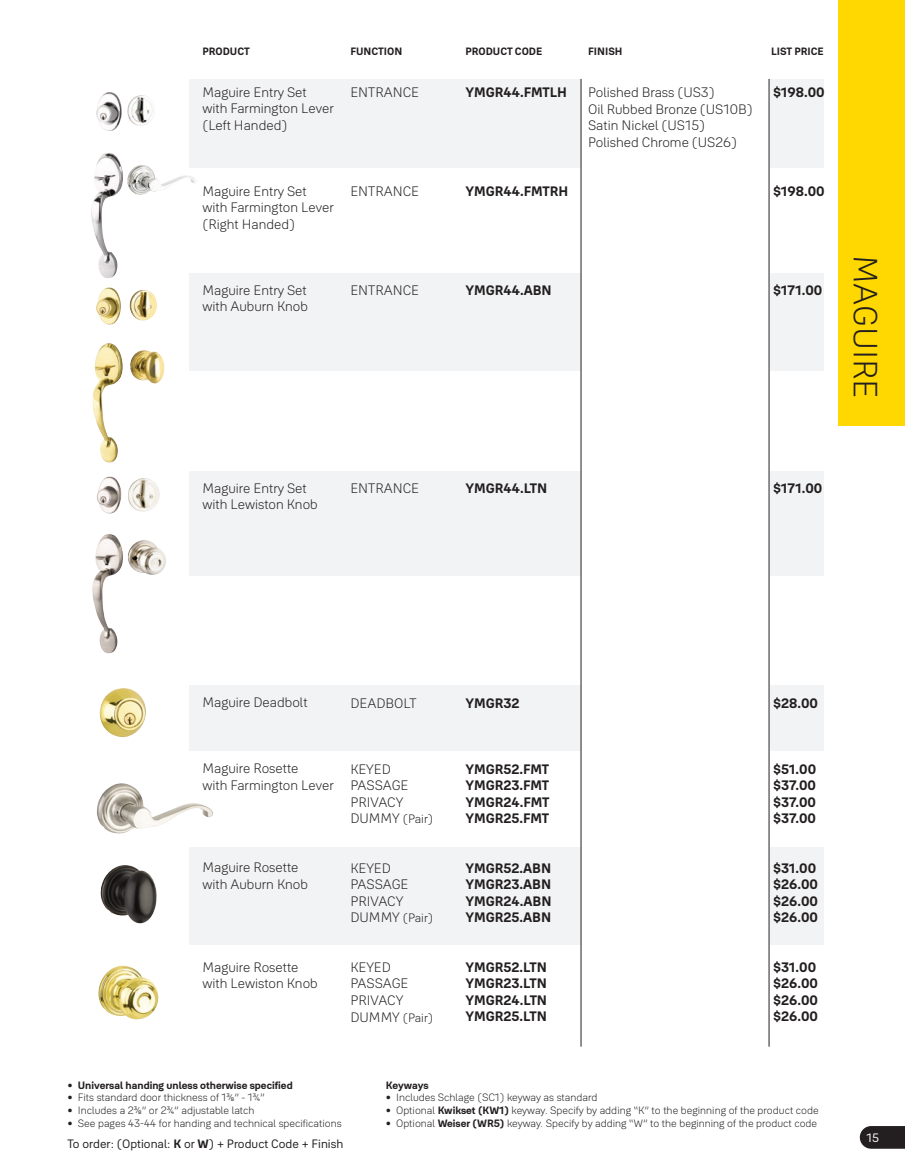
<style>
.page{position:relative;width:905px;height:1175px;background:#fff}
.page>*{position:absolute;margin:0;border:0;box-sizing:border-box;transform-origin:0 0}
.t1{font:300 33px "Yale Solis";color:#231f20}
.t2{font:300 13.5px/16.5px "Yale Solis";color:#231f20}
.t3{font:700 13.5px/16.5px "Yale Solis";color:#231f20;text-align:justify}
.t4{font:12px "Yale Solis";color:#231f20}
.t5{font:300 12px "Yale Solis";color:#231f20}
.t6{font:12px "Yale Solis";color:#fff}
.t7{font:300 10.5px "Yale Solis";color:#231f20}
.t8{font:700 10.5px "Yale Solis";color:#231f20}
.s1{font-size:13.5px}
.s2{font-weight:300}
.s3{font-weight:700}
</style>
<div class="page">
<div style="left:189px;top:79px;width:634px;height:88px;background:#f2f3f4"></div>
<div style="left:189px;top:273px;width:634px;height:97px;background:#f2f3f4"></div>
<div style="left:189px;top:471px;width:634px;height:105px;background:#f2f3f4"></div>
<div style="left:189px;top:848px;width:634px;height:97px;background:#f2f3f4"></div>
<div style="left:189px;top:685px;width:634px;height:66px;background:#f2f3f4"></div>
<div style="left:581px;top:79px;width:188px;height:967px;background:#fff"></div>
<hr style="left:580px;top:79px;width:1px;height:967px;background:#231f20">
<hr style="left:768px;top:79px;width:1px;height:967px;background:#231f20">
<svg style="left:859px;top:1126px;width:45px;height:22px"></svg>
<div style="left:838px;top:0;width:66px;height:426px;background:#ffd801"></div>
<img style="left:99px;top:688px;width:47px;height:50px">
<img style="left:97px;top:783px;width:116px;height:51px">
<img style="left:100px;top:865px;width:57px;height:59px">
<img style="left:98px;top:965px;width:61px;height:55px">
<img style="left:92px;top:287px;width:31px;height:176px">
<img style="left:92px;top:476px;width:31px;height:177px">
<img style="left:129px;top:289px;width:28px;height:31px">
<img style="left:130px;top:350px;width:35px;height:34px">
<img style="left:127px;top:95px;width:28px;height:31px">
<img style="left:127px;top:165px;width:70px;height:30px">
<img style="left:91px;top:92px;width:32px;height:186px">
<img style="left:128px;top:478px;width:32px;height:34px">
<img style="left:128px;top:540px;width:38px;height:35px">
<p class="t8" style="left:202px;top:45px;width:49px">PRODUCT</p>
<p class="t2" style="left:202px;top:83px;width:133px">Maguire Entry Set with Farmington Lever (Left Handed)</p>
<p class="t8" style="left:350px;top:45px;width:53px">FUNCTION</p>
<p class="t8" style="left:465px;top:45px;width:78px">PRODUCT CODE</p>
<p class="t3" style="left:465px;top:84px;width:103px">YMGR44.FMTLH</p>
<p class="t2" style="left:350px;top:84px;width:70px">ENTRANCE</p>
<p class="t2" style="left:202px;top:182px;width:133px">Maguire Entry Set with Farmington Lever (Right Handed)</p>
<p class="t2" style="left:350px;top:183px;width:70px">ENTRANCE</p>
<p class="t2" style="left:202px;top:281px;width:107px">Maguire Entry Set with Auburn Knob</p>
<p class="t2" style="left:350px;top:282px;width:70px">ENTRANCE</p>
<p class="t3" style="left:465px;top:183px;width:104px">YMGR44.FMTRH</p>
<p class="t3" style="left:465px;top:282px;width:88px">YMGR44.ABN</p>
<p class="t8" style="left:588px;top:45px;width:36px">FINISH</p>
<p class="t2" style="left:588px;top:84px;width:166px">Polished Brass (US3)<br>Oil Rubbed Bronze (US10B)<br>Satin Nickel (US15)<br>Polished Chrome (US26)</p>
<p class="t8" style="left:771px;top:45px;width:54px">LIST PRICE</p>
<p class="t3" style="left:773px;top:84px;width:53px">$198.00</p>
<p class="t3" style="left:773px;top:183px;width:53px">$198.00</p>
<p class="t3" style="left:773px;top:282px;width:51px">$171.00</p>
<h1 class="t1" style="left:884px;top:255px;width:145px;rotate:90deg">MAGUIRE</h1>
<p class="t2" style="left:202px;top:479px;width:117px">Maguire Entry Set with Lewiston Knob</p>
<p class="t2" style="left:350px;top:480px;width:70px">ENTRANCE</p>
<p class="t3" style="left:465px;top:480px;width:83px">YMGR44.LTN</p>
<p class="t3" style="left:773px;top:480px;width:51px">$171.00</p>
<p class="t2" style="left:202px;top:694px;width:107px">Maguire Deadbolt</p>
<p class="t2" style="left:350px;top:694px;width:68px">DEADBOLT</p>
<p class="t2" style="left:202px;top:760px;width:133px">Maguire Rosette<br>with Farmington Lever</p>
<p class="t2" style="left:202px;top:859px;width:107px">Maguire Rosette with Auburn Knob</p>
<p class="t2" style="left:202px;top:958px;width:117px">Maguire Rosette with Lewiston Knob</p>
<p class="t2" style="left:350px;top:760px;width:60px">KEYED<br>PASSAGE<br>PRIVACY</p>
<p class="t5" style="left:350px;top:812px;width:84px"><span class="s1">DUMMY</span> (Pair)</p>
<p class="t2" style="left:350px;top:859px;width:60px">KEYED<br>PASSAGE<br>PRIVACY</p>
<p class="t5" style="left:350px;top:911px;width:84px"><span class="s1">DUMMY</span> (Pair)</p>
<p class="t2" style="left:350px;top:958px;width:60px">KEYED<br>PASSAGE<br>PRIVACY</p>
<p class="t5" style="left:350px;top:1010px;width:84px"><span class="s1">DUMMY</span> (Pair)</p>
<p class="t3" style="left:465px;top:694px;width:56px">YMGR32</p>
<p class="t3" style="left:465px;top:760px;width:86px">YMGR52.FMT YMGR23.FMT YMGR24.FMT YMGR25.FMT</p>
<p class="t3" style="left:465px;top:859px;width:88px">YMGR52.ABN YMGR23.ABN YMGR24.ABN YMGR25.ABN</p>
<p class="t3" style="left:465px;top:958px;width:83px">YMGR52.LTN YMGR23.LTN YMGR24.LTN YMGR25.LTN</p>
<p class="t3" style="left:773px;top:694px;width:46px">$28.00</p>
<p class="t3" style="left:773px;top:760px;width:45px">$51.00 $37.00 $37.00 $37.00</p>
<p class="t3" style="left:773px;top:859px;width:46px;text-align:left">$31.00 $26.00 $26.00 $26.00</p>
<p class="t3" style="left:773px;top:958px;width:46px;text-align:left">$31.00 $26.00 $26.00 $26.00</p>
<p class="t8" style="left:68px;top:1078px;width:227px"><span class="s2">•</span> Universal handing unless otherwise specified</p>
<p class="t7" style="left:68px;top:1091px;width:199px">• Fits standard door thickness of 13/8” - 13/4”</p>
<p class="t7" style="left:68px;top:1104px;width:188px">• Includes a 23/8” or 23/4” adjustable latch</p>
<p class="t7" style="left:68px;top:1116px;width:276px">• See pages 43-44 for handing and technical specifications</p>
<p class="t4" style="left:68px;top:1136px;width:277px">To order: (Optional: <span class="s3">K</span> or <span class="s3">W</span>) + Product Code + Finish</p>
<p class="t8" style="left:386px;top:1078px;width:44px">Keyways</p>
<p class="t7" style="left:386px;top:1091px;width:213px">• Includes Schlage (SC1) keyway as standard</p>
<p class="t7" style="left:386px;top:1104px;width:434px">• Optional <span class="s3">Kwikset (KW1)</span> keyway. Specify by adding “K” to the beginning of the product code</p>
<p class="t7" style="left:386px;top:1116px;width:433px">• Optional <span class="s3">Weiser (WR5)</span> keyway. Specify by adding “W” to the beginning of the product code</p>
<p class="t6" style="left:866px;top:1130px;width:14px">15</p>
</div>
